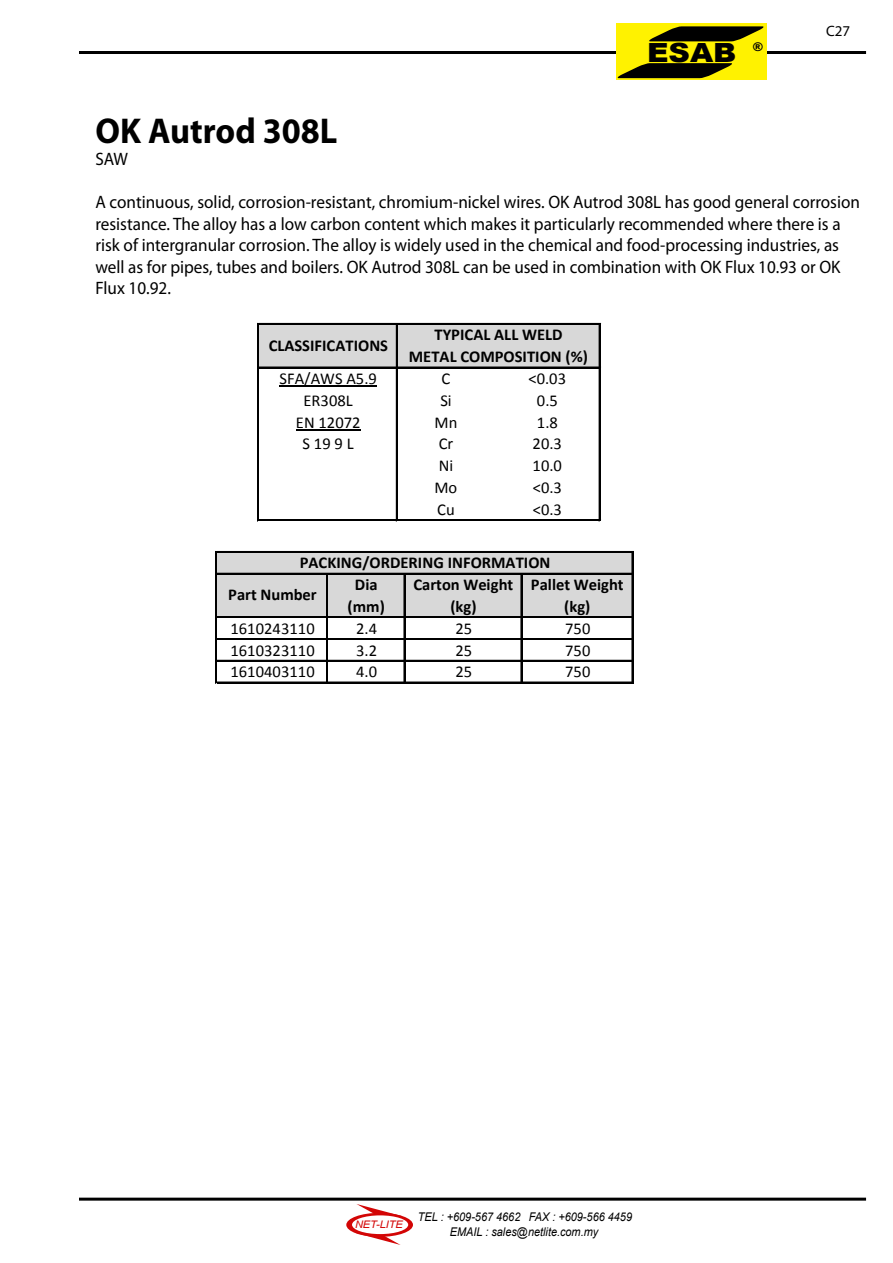
<style>
.page{position:relative;width:893px;height:1263px;background:#fff}
.page>*{position:absolute;margin:0;border:0;box-sizing:border-box;transform-origin:0 0}
.t1{font:700 36px "Myriad Pro";color:#000;scale:.95 1}
.t2{font:900 26.4px "Arial";color:#000;scale:1.13 1}
.t3{font:18px/21.6px "Myriad Pro";color:#000;scale:.95 1}
.t4{font:700 16.5px/21.8px "Calibri";color:#000;text-align:center}
.t5{font:16.5px "Calibri";letter-spacing:.005em;color:#000}
.t6{font:15px "Myriad Pro";color:#000}
.t7{font:italic 12px/14.4px "Arial";color:#000;text-align:center;scale:.91 1}
.t8{font:italic 10.35px "Arial";color:#d30505;scale:1.06 1}
</style>
<div class="page">
<hr style="left:79px;top:51px;width:787px;height:3px;background:#000">
<svg style="left:356px;top:1204px;width:46px;height:12px"></svg>
<svg style="left:355px;top:1233px;width:46px;height:12px"></svg>
<svg style="left:346px;top:1213px;width:67px;height:24px"></svg>
<div style="left:352px;top:1215px;width:56px;height:19px;background:#fff;border-radius:50%"></div>
<hr style="left:79px;top:1197px;width:787px;height:3px;background:#000">
<div style="left:616px;top:24px;width:151px;height:56px;background:#fff200"></div>
<svg style="left:649px;top:26px;width:115px;height:15px"></svg>
<svg style="left:617px;top:63px;width:115px;height:15px"></svg>
<div style="left:216px;top:552px;width:417px;height:66px;background:#d8d8d8"></div>
<hr style="left:215px;top:551px;width:1px;height:132px;background:#000">
<hr style="left:216px;top:551px;width:1px;height:132px;background:#000">
<hr style="left:632px;top:553px;width:1px;height:130px;background:#000">
<hr style="left:326px;top:575px;width:1px;height:108px;background:#000">
<hr style="left:327px;top:575px;width:1px;height:108px;background:#000">
<hr style="left:404px;top:575px;width:1px;height:108px;background:#000">
<hr style="left:521px;top:575px;width:1px;height:108px;background:#000">
<hr style="left:217px;top:551px;width:416px;height:2px;background:#000">
<hr style="left:217px;top:573px;width:416px;height:2px;background:#000">
<hr style="left:217px;top:616px;width:416px;height:1px;background:#000">
<hr style="left:217px;top:617px;width:416px;height:1px;background:#000">
<hr style="left:217px;top:638px;width:416px;height:2px;background:#000">
<hr style="left:217px;top:660px;width:416px;height:2px;background:#000">
<hr style="left:217px;top:682px;width:416px;height:1px;background:#000">
<div style="left:258px;top:324px;width:342px;height:44px;background:#d8d8d8"></div>
<hr style="left:280px;top:386px;width:97px;height:1px;background:#000">
<hr style="left:296px;top:429px;width:65px;height:2px;background:#000">
<hr style="left:257px;top:323px;width:2px;height:198px;background:#000">
<hr style="left:396px;top:325px;width:2px;height:196px;background:#000">
<hr style="left:599px;top:325px;width:1px;height:196px;background:#000">
<hr style="left:259px;top:323px;width:341px;height:2px;background:#000">
<hr style="left:259px;top:367px;width:341px;height:1px;background:#000">
<hr style="left:259px;top:519px;width:341px;height:1px;background:#000">
<hr style="left:259px;top:520px;width:341px;height:1px;background:#000">
<h2 class="t2" style="left:647px;top:33px;width:104px">ESAB <sup>®</sup></h2>
<p class="t6" style="left:826px;top:21px;width:26px">C27</p>
<h1 class="t1" style="left:95px;top:108px;width:256px">OK Autrod 308L</h1>
<p class="t3" style="left:95px;top:148px;width:36px">SAW</p>
<p class="t3" style="left:95px;top:191px;width:806px">A continuous, solid, corrosion-resistant, chromium-nickel wires. OK Autrod 308L has good general corrosion resistance. The alloy has a low carbon content which makes it particularly recommended where there is a risk of intergranular corrosion. The alloy is widely used in the chemical and food-processing industries, as well as for pipes, tubes and boilers. OK Autrod 308L can be used in combination with OK Flux 10.93 or OK Flux 10.92.</p>
<p class="t4" style="left:269px;top:334px;width:121px">CLASSIFICATIONS</p>
<p class="t4" style="left:409px;top:323px;width:181px">TYPICAL ALL WELD<br>METAL COMPOSITION (%)</p>
<p class="t5" style="left:280px;top:368px;width:99px">SFA/AWS A5.9</p>
<p class="t5" style="left:442px;top:368px;width:10px">C</p>
<p class="t5" style="left:528px;top:368px;width:39px">&lt;0.03</p>
<p class="t5" style="left:304px;top:390px;width:51px">ER308L</p>
<p class="t5" style="left:440px;top:390px;width:13px">Si</p>
<p class="t5" style="left:537px;top:390px;width:22px">0.5</p>
<p class="t5" style="left:296px;top:412px;width:66px">EN 12072</p>
<p class="t5" style="left:435px;top:412px;width:24px">Mn</p>
<p class="t5" style="left:537px;top:412px;width:22px">1.8</p>
<p class="t5" style="left:303px;top:434px;width:53px">S199L</p>
<p class="t5" style="left:439px;top:434px;width:16px">Cr</p>
<p class="t5" style="left:533px;top:434px;width:31px">20.3</p>
<p class="t5" style="left:439px;top:455px;width:16px">Ni</p>
<p class="t5" style="left:533px;top:455px;width:31px">10.0</p>
<p class="t5" style="left:434px;top:477px;width:24px">Mo</p>
<p class="t5" style="left:533px;top:477px;width:31px">&lt;0.3</p>
<p class="t5" style="left:437px;top:499px;width:19px">Cu</p>
<p class="t5" style="left:533px;top:499px;width:31px">&lt;0.3</p>
<p class="t4" style="left:228px;top:546px;width:324px;line-height:32px;text-align:left;text-indent:71px">PACKING/ORDERING INFORMATION<br>Part Number</p>
<p class="t4" style="left:348px;top:573px;width:39px">Dia (mm)</p>
<p class="t4" style="left:413px;top:573px;width:101px">Carton Weight (kg)</p>
<p class="t4" style="left:531px;top:573px;width:94px">Pallet Weight (kg)</p>
<p class="t5" style="left:230px;top:618px;width:86px">1610243110</p>
<p class="t5" style="left:356px;top:618px;width:22px">2.4</p>
<p class="t5" style="left:455px;top:618px;width:18px">25</p>
<p class="t5" style="left:565px;top:618px;width:27px">750</p>
<p class="t5" style="left:230px;top:640px;width:86px">1610323110</p>
<p class="t5" style="left:356px;top:640px;width:22px">3.2</p>
<p class="t5" style="left:455px;top:640px;width:18px">25</p>
<p class="t5" style="left:565px;top:640px;width:27px">750</p>
<p class="t5" style="left:230px;top:661px;width:86px">1610403110</p>
<p class="t5" style="left:356px;top:661px;width:22px">4.0</p>
<p class="t5" style="left:455px;top:661px;width:18px">25</p>
<p class="t5" style="left:565px;top:661px;width:27px">750</p>
<p class="t8" style="left:355px;top:1218px;width:47px">NET-LITE</p>
<p class="t7" style="left:418px;top:1210px;width:237px">TEL : +609-567 4662 FAX : +609-566 4459<br>EMAIL : sales@netlite.com.my</p>
</div>
